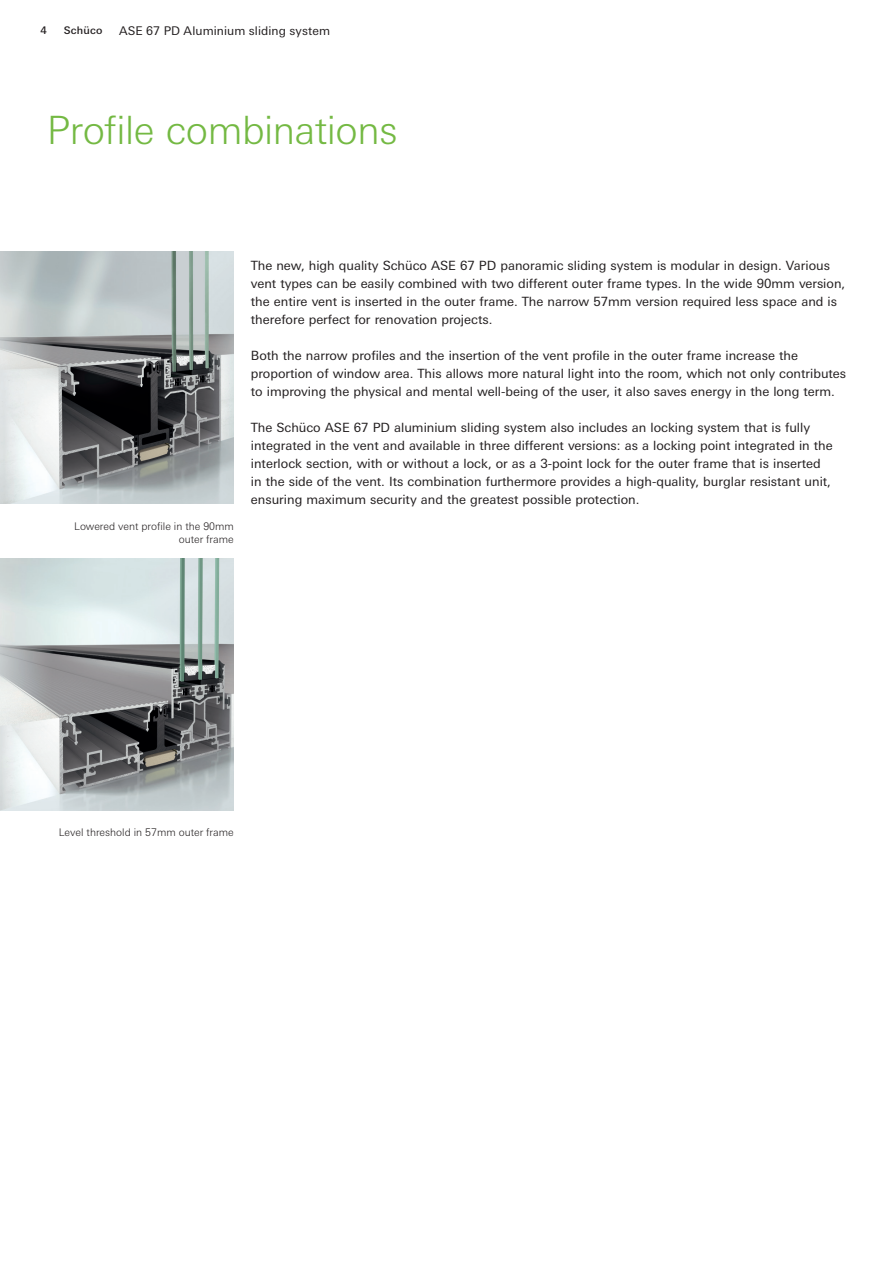
<style>
.page{position:relative;width:893px;height:1263px;background:#fff}
.page>*{position:absolute;margin:0;border:0;box-sizing:border-box;transform-origin:0 0}
.P__Headline_Innen{font:300 39px "Univers For Schueco 330";letter-spacing:-.01em;color:#74b943}
.P__Fließtext_8_5pt{font:12.75px/18px "Univers For Schueco 430 Reg";color:#231f20}
.t1{font:12px "Univers For Schueco 430 Reg";letter-spacing:.005em;color:#231f20}
.BU_links{font:300 10.5px/13.5px "Univers For Schueco 330";color:#231f20;text-align:right}
.t2{font:10.5px "Univers For Schueco 530 Med";letter-spacing:.02em;color:#231f20}
</style>
<div class="page">
<img style="left:0;top:252px;width:234px;height:252px">
<img style="left:0;top:558px;width:234px;height:252px">
<p class="t2" style="left:40px;top:24px;width:8px">4</p>
<p class="t2" style="left:64px;top:24px;width:40px">Schüco</p>
<p class="t1" style="left:119px;top:24px;width:213px">ASE 67 PD Aluminium sliding system</p>
<p class="P__Headline_Innen" style="left:47px;top:107px;width:353px">Profile combinations</p>
<p class="BU_links" style="left:74px;top:519px;width:161px">Lowered vent profile in the 90mm outer frame</p>
<p class="P__Fließtext_8_5pt" style="left:251px;top:256px;width:596px">The new, high quality Schüco ASE 67 PD panoramic sliding system is modular in design. Various vent types can be easily combined with two different outer frame types. In the wide 90mm version, the entire vent is inserted in the outer frame. The narrow 57mm version required less space and is therefore perfect for renovation projects.</p>
<p class="P__Fließtext_8_5pt" style="left:251px;top:346px;width:597px">Both the narrow profiles and the insertion of the vent profile in the outer frame increase the proportion of window area. This allows more natural light into the room, which not only contributes to improving the physical and mental well-being of the user, it also saves energy in the long term.</p>
<p class="P__Fließtext_8_5pt" style="left:251px;top:418px;width:583px">The Schüco ASE 67 PD aluminium sliding system also includes an locking system that is fully integrated in the vent and available in three different versions: as a locking point integrated in the interlock section, with or without a lock, or as a 3-point lock for the outer frame that is inserted in the side of the vent. Its combination furthermore provides a high-quality, burglar resistant unit, ensuring maximum security and the greatest possible protection.</p>
<p class="BU_links" style="left:59px;top:825px;width:177px">Level threshold in 57mm outer frame</p>
</div>
